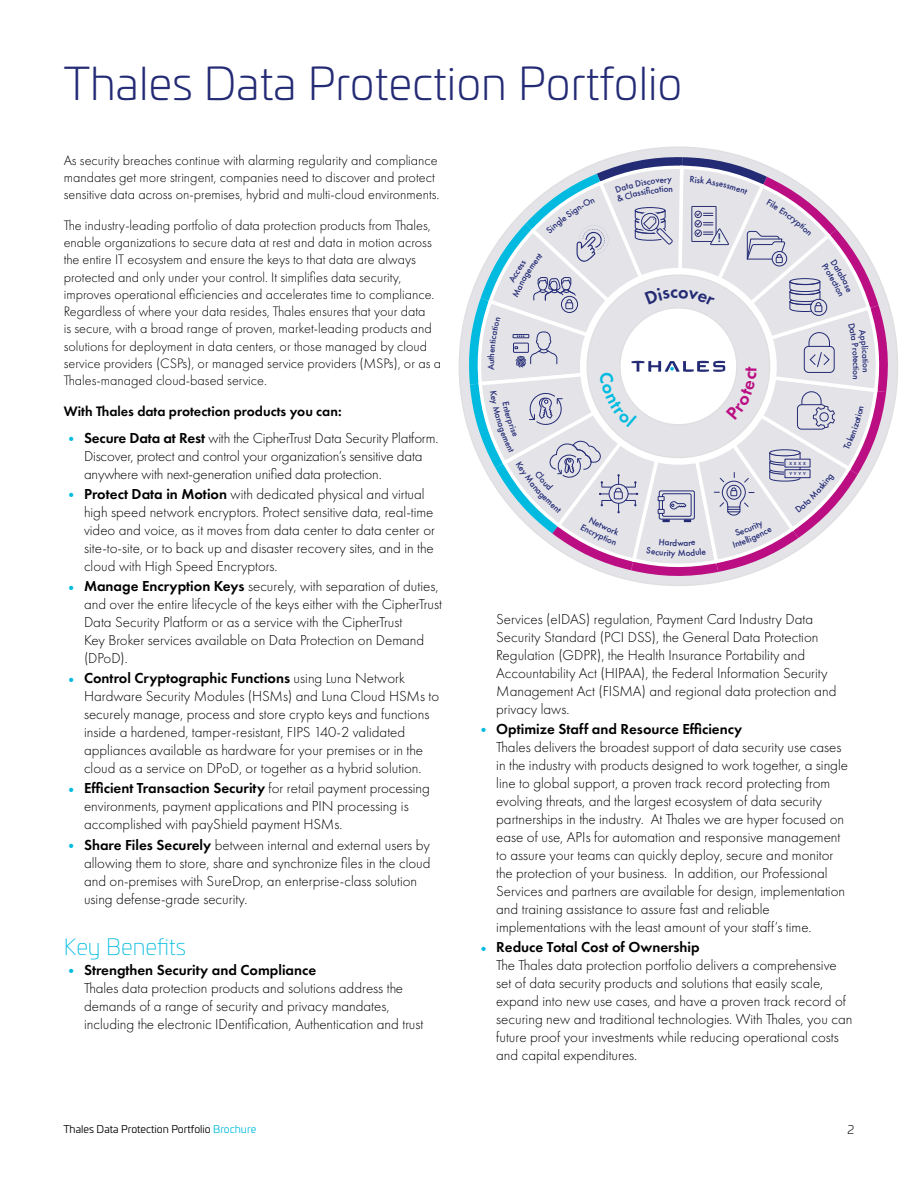
<style>
.page{position:relative;width:918px;height:1188px;background:#fff}
.page>*{position:absolute;margin:0;border:0;box-sizing:border-box;transform-origin:0 0}
.t1{font:300 45px "Univia Pro";color:#242b75}
.t2{font:200 22.5px "Univia Pro";color:#00bbdf}
.t3{font:300 15px/18px "Futura PT";color:#000}
.t4{font:300 14.25px/17.2px "Futura PT";color:#000}
.t5{font:600 14.25px "Futura PT";color:#000}
.t6{font:300 12px "Univia Pro";color:#000}
.t7{font:500 11.4px "Univia Pro";color:#2c2f74}
.t8{font:10.5px "Univia Pro";color:#000}
.t9{font:700 3.75px "Univia Pro";letter-spacing:.5em;color:#242b75}
.s1{font-weight:700;color:#00bbdf}
.s2{font-weight:600}
.s3{color:#00bbdf}
</style>
<div class="page">
<svg style="left:467px;top:157px;width:423px;height:421px"></svg>
<h1 class="t1" style="left:64px;top:51px;width:620px">Thales Data Protection Portfolio</h1>
<p class="t4" style="left:64px;top:151px;width:377px">As security breaches continue with alarming regularity and compliance mandates get more stringent, companies need to discover and protect sensitive data across on-premises, hybrid and multi-cloud environments.</p>
<p class="t4" style="left:64px;top:217px;width:379px">The industry-leading portfolio of data protection products from Thales, enable organizations to secure data at rest and data in motion across the entire IT ecosystem and ensure the keys to that data are always protected and only under your control. It simplifies data security, improves operational efficiencies and accelerates time to compliance.<br>Regardless of where your data resides, Thales ensures that your data<br>is secure, with a broad range of proven, market-leading products and solutions for deployment in data centers, or those managed by cloud service providers (CSPs), or managed service providers (MSPs), or as a Thales-managed cloud-based service.</p>
<p class="t5" style="left:64px;top:402px;width:279px">With Thales data protection products you can:</p>
<p class="t3" style="left:84px;top:429px;width:356px;text-indent:-20px"><span class="s1">•</span> <span class="s2">Secure Data at Rest</span> with the CipherTrust Data Security Platform.<br>Discover, protect and control your organization’s sensitive data anywhere with next-generation unified data protection.</p>
<p class="t3" style="left:84px;top:485px;width:353px;text-indent:-20px"><span class="s1">•</span> <span class="s2">Protect Data in Motion</span> with dedicated physical and virtual high speed network encryptors. Protect sensitive data, real-time video and voice, as it moves from data center to data center or site-to-site, or to back up and disaster recovery sites, and in the cloud with High Speed Encryptors.</p>
<p class="t3" style="left:84px;top:577px;width:359px;text-indent:-20px"><span class="s1">•</span> <span class="s2">Manage Encryption Keys</span> securely, with separation of duties, and over the entire lifecycle of the keys either with the CipherTrust Data Security Platform or as a service with the CipherTrust<br>Key Broker services available on Data Protection on Demand (DPoD).</p>
<p class="t3" style="left:84px;top:669px;width:357px;text-indent:-20px"><span class="s1">•</span> <span class="s2">Control Cryptographic Functions</span> using Luna Network Hardware Security Modules (HSMs) and Luna Cloud HSMs to securely manage, process and store crypto keys and functions inside a hardened, tamper-resistant, FIPS 140-2 validated appliances available as hardware for your premises or in the cloud as a service on DPoD, or together as a hybrid solution.</p>
<p class="t3" style="left:84px;top:780px;width:347px;text-indent:-20px"><span class="s1">•</span> <span class="s2">Efficient Transaction Security</span> for retail payment processing environments, payment applications and PIN processing is accomplished with payShield payment HSMs.</p>
<p class="t3" style="left:84px;top:836px;width:348px;text-indent:-20px"><span class="s1">•</span> <span class="s2">Share Files Securely</span> between internal and external users by allowing them to store, share and synchronize files in the cloud and on-premises with SureDrop, an enterprise-class solution using defense-grade security.</p>
<h2 class="t2" style="left:64px;top:930px;width:124px">Key Benefits</h2>
<p class="t3" style="left:84px;top:961px;width:341px;text-indent:-20px"><span class="s1">•</span> <span class="s2">Strengthen Security and Compliance<br></span>Thales data protection products and solutions address the demands of a range of security and privacy mandates, including the electronic IDentification, Authentication and trust</p>
<p class="t7" style="left:718px;top:229px;width:5px">!</p>
<p class="t9" style="left:789px;top:460px;width:18px">XXXX</p>
<p class="t9" style="left:789px;top:471px;width:18px">YYYY</p>
<p class="t3" style="left:496px;top:610px;width:342px">Services (eIDAS) regulation, Payment Card Industry Data Security Standard (PCI DSS), the General Data Protection Regulation (GDPR), the Health Insurance Portability and Accountability Act (HIPAA), the Federal Information Security Management Act (FISMA) and regional data protection and privacy laws.</p>
<p class="t3" style="left:496px;top:720px;width:353px;text-indent:-20px"><span class="s1">•</span> <span class="s2">Optimize Staff and Resource Efficiency<br></span>Thales delivers the broadest support of data security use cases in the industry with products designed to work together, a single line to global support, a proven track record protecting from evolving threats, and the largest ecosystem of data security partnerships in the industry. At Thales we are hyper focused on ease of use, APIs for automation and responsive management to assure your teams can quickly deploy, secure and monitor the protection of your business. In addition, our Professional Services and partners are available for design, implementation and training assistance to assure fast and reliable implementations with the least amount of your staff’s time.</p>
<p class="t3" style="left:496px;top:938px;width:358px;text-indent:-20px"><span class="s1">•</span> <span class="s2">Reduce Total Cost of Ownership<br></span>The Thales data protection portfolio delivers a comprehensive set of data security products and solutions that easily scale, expand into new use cases, and have a proven track record of securing new and traditional technologies. With Thales, you can future proof your investments while reducing operational costs and capital expenditures.</p>
<p class="t8" style="left:63px;top:1121px;width:194px">Thales Data Protection Portfolio <span class="s3">Brochure</span></p>
<p class="t6" style="left:847px;top:1121px;width:8px">2</p>
</div>
